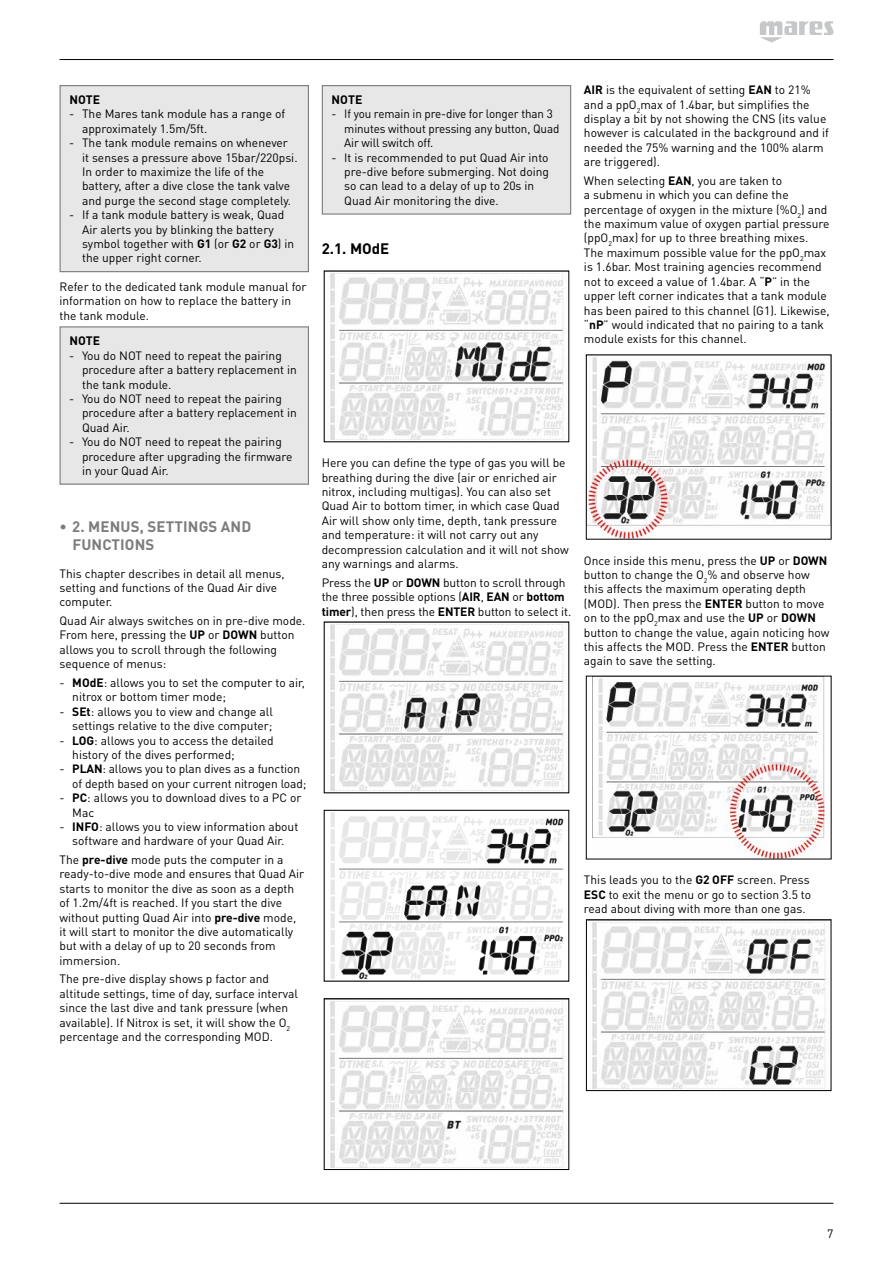
<style>
.page{position:relative;width:893px;height:1263px;background:#fff}
.page>*{position:absolute;margin:0;border:0;box-sizing:border-box;transform-origin:0 0}
.t1{font:700 15px/18px "DIN Pro";letter-spacing:.01em;color:#7b7c7e}
.t2{font:700 15px "DIN Pro";color:#000}
.t3{font:700 12.15px "DIN Pro";letter-spacing:.01em;color:#000}
.t4{font:12px/14.4px "DIN Pro";color:#000}
.s1{font-weight:700}
</style>
<div class="page">
<hr style="left:60px;top:59px;width:773px;height:1px;background:#000">
<hr style="left:60px;top:1203px;width:773px;height:1px;background:#000">
<svg style="left:760px;top:21px;width:74px;height:22px"></svg>
<div style="left:60px;top:86px;width:248px;height:186px;background:#e7e7e8"></div>
<div style="left:60px;top:85px;width:249px;height:187px;border:1px solid #7b7c7e"></div>
<div style="left:60px;top:327px;width:248px;height:157px;background:#e7e7e8"></div>
<div style="left:60px;top:326px;width:249px;height:159px;border:1px solid #7b7c7e"></div>
<div style="left:322px;top:86px;width:249px;height:128px;background:#e7e7e8"></div>
<div style="left:322px;top:85px;width:249px;height:130px;border:1px solid #7b7c7e"></div>
<svg style="left:323px;top:270px;width:247px;height:173px"></svg>
<svg style="left:323px;top:621px;width:247px;height:173px"></svg>
<svg style="left:323px;top:809px;width:247px;height:173px"></svg>
<svg style="left:323px;top:998px;width:247px;height:172px"></svg>
<svg style="left:585px;top:354px;width:247px;height:186px"></svg>
<svg style="left:585px;top:675px;width:247px;height:185px"></svg>
<svg style="left:586px;top:919px;width:246px;height:172px"></svg>
<p class="t3" style="left:69px;top:91px;width:32px">NOTE</p>
<p class="t4" style="left:82px;top:106px;width:205px;text-indent:-13px">- The Mares tank module has a range of approximately 1.5m/5ft.</p>
<p class="t4" style="left:82px;top:135px;width:217px;text-indent:-13px">- The tank module remains on whenever it senses a pressure above 15bar/220psi.<br>In order to maximize the life of the battery, after a dive close the tank valve and purge the second stage completely.</p>
<p class="t4" style="left:82px;top:207px;width:214px;text-indent:-13px">- If a tank module battery is weak, Quad Air alerts you by blinking the battery symbol together with <span class="s1">G1</span> (or <span class="s1">G2</span> or <span class="s1">G3</span>) in the upper right corner.</p>
<p class="t4" style="left:60px;top:279px;width:249px">Refer to the dedicated tank module manual for information on how to replace the battery in the tank module.</p>
<p class="t3" style="left:69px;top:333px;width:32px">NOTE</p>
<p class="t4" style="left:82px;top:348px;width:216px;text-indent:-13px">- You do NOT need to repeat the pairing procedure after a battery replacement in the tank module.</p>
<p class="t4" style="left:82px;top:391px;width:216px;text-indent:-13px">- You do NOT need to repeat the pairing procedure after a battery replacement in<br>Quad Air.</p>
<p class="t4" style="left:82px;top:434px;width:212px;text-indent:-13px">- You do NOT need to repeat the pairing procedure after upgrading the firmware in your Quad Air.</p>
<p class="t1" style="left:72px;top:517px;width:180px;text-indent:-13px">• 2. MENUS, SETTINGS AND<br>FUNCTIONS</p>
<p class="t4" style="left:60px;top:566px;width:227px">This chapter describes in detail all menus, setting and functions of the Quad Air dive computer.</p>
<p class="t4" style="left:60px;top:613px;width:247px">Quad Air always switches on in pre-dive mode.<br>From here, pressing the <span class="s1">UP</span> or <span class="s1">DOWN</span> button allows you to scroll through the following sequence of menus:</p>
<p class="t4" style="left:72px;top:675px;width:234px;text-indent:-13px">- <span class="s1">MOdE</span>: allows you to set the computer to air, nitrox or bottom timer mode;</p>
<p class="t4" style="left:60px;top:704px;width:215px;text-align:right">- <span class="s1">SEt</span>: allows you to view and change all settings relative to the dive computer;</p>
<p class="t4" style="left:72px;top:732px;width:203px;text-indent:-13px">- <span class="s1">LOG</span>: allows you to access the detailed history of the dives performed;</p>
<p class="t4" style="left:72px;top:761px;width:236px;text-indent:-13px">- <span class="s1">PLAN</span>: allows you to plan dives as a function of depth based on your current nitrogen load;</p>
<p class="t4" style="left:72px;top:790px;width:231px;text-indent:-13px">- <span class="s1">PC</span>: allows you to download dives to a PC or<br>Mac</p>
<p class="t4" style="left:60px;top:819px;width:240px;text-align:center">- <span class="s1">INFO</span>: allows you to view information about software and hardware of your Quad Air.</p>
<p class="t4" style="left:60px;top:852px;width:246px">The <span class="s1">pre-dive</span> mode puts the computer in a ready-to-dive mode and ensures that Quad Air starts to monitor the dive as soon as a depth of 1.2m/4ft is reached. If you start the dive without putting Quad Air into <span class="s1">pre-dive</span> mode, it will start to monitor the dive automatically but with a delay of up to 20 seconds from immersion.</p>
<p class="t4" style="left:60px;top:971px;width:240px">The pre-dive display shows p factor and altitude settings, time of day, surface interval since the last dive and tank pressure (when available). If Nitrox is set, it will show the O<sub>2 </sub>percentage and the corresponding MOD.</p>
<p class="t3" style="left:332px;top:91px;width:32px">NOTE</p>
<p class="t4" style="left:344px;top:106px;width:217px;text-indent:-13px">- If you remain in pre-dive for longer than 3 minutes without pressing any button, Quad<br>Air will switch off.</p>
<p class="t4" style="left:344px;top:150px;width:206px;text-indent:-13px">- It is recommended to put Quad Air into pre-dive before submerging. Not doing so can lead to a delay of up to 20s in Quad Air monitoring the dive.</p>
<p class="t2" style="left:322px;top:238px;width:69px">2.1. MOdE</p>
<p class="t4" style="left:584px;top:82px;width:246px"><span class="s1">AIR</span> is the equivalent of setting <span class="s1">EAN</span> to 21% and a ppO<sub>2</sub>max of 1.4bar, but simplifies the display a bit by not showing the CNS (its value however is calculated in the background and if needed the 75% warning and the 100% alarm are triggered).</p>
<p class="t4" style="left:584px;top:173px;width:247px">When selecting <span class="s1">EAN</span>, you are taken to<br>a submenu in which you can define the percentage of oxygen in the mixture (%O<sub>2</sub>) and the maximum value of oxygen partial pressure (ppO<sub>2</sub>max) for up to three breathing mixes.<br>The maximum possible value for the ppO<sub>2</sub>max is 1.6bar. Most training agencies recommend not to exceed a value of 1.4bar. A “<span class="s1">P</span>” in the upper left corner indicates that a tank module has been paired to this channel (G1). Likewise, “<span class="s1">nP</span>” would indicated that no pairing to a tank module exists for this channel.</p>
<p class="t4" style="left:322px;top:455px;width:249px">Here you can define the type of gas you will be breathing during the dive (air or enriched air nitrox, including multigas). You can also set Quad Air to bottom timer, in which case Quad Air will show only time, depth, tank pressure and temperature: it will not carry out any decompression calculation and it will not show any warnings and alarms.</p>
<p class="t4" style="left:322px;top:575px;width:251px">Press the <span class="s1">UP</span> or <span class="s1">DOWN</span> button to scroll through the three possible options (<span class="s1">AIR</span>, <span class="s1">EAN</span> or <span class="s1">bottom timer</span>), then press the <span class="s1">ENTER</span> button to select it.</p>
<p class="t4" style="left:584px;top:553px;width:247px">Once inside this menu, press the <span class="s1">UP</span> or <span class="s1">DOWN </span>button to change the O<sub>2</sub>% and observe how this affects the maximum operating depth (MOD). Then press the <span class="s1">ENTER</span> button to move on to the ppO<sub>2</sub>max and use the <span class="s1">UP</span> or <span class="s1">DOWN </span>button to change the value, again noticing how this affects the MOD. Press the <span class="s1">ENTER</span> button again to save the setting.</p>
<p class="t4" style="left:584px;top:872px;width:229px">This leads you to the <span class="s1">G2 OFF</span> screen. Press<br><span class="s1">ESC</span> to exit the menu or go to section 3.5 to read about diving with more than one gas.</p>
<p class="t4" style="left:827px;top:1226px;width:8px">7</p>
</div>
